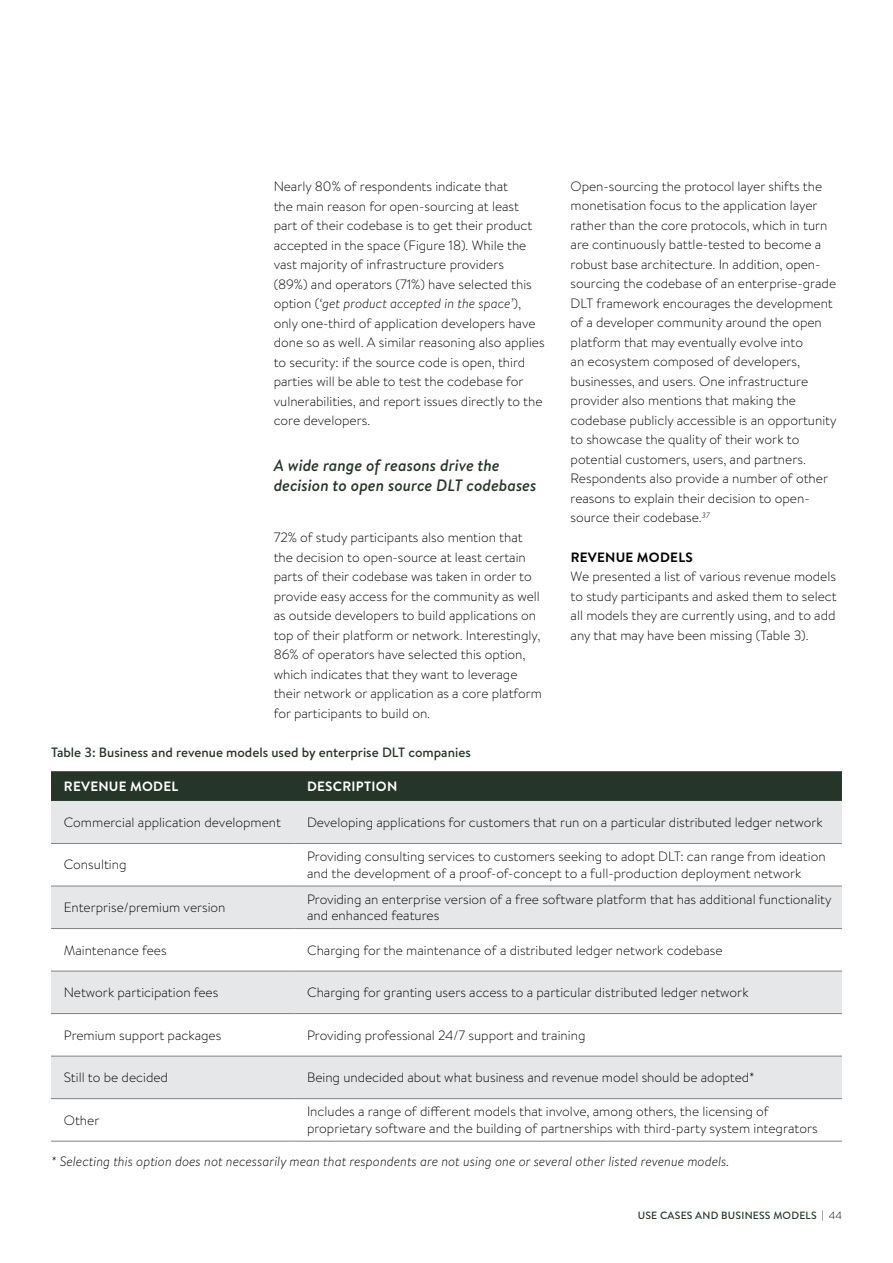
<style>
.page{position:relative;width:893px;height:1263px;background:#fff}
.page>*{position:absolute;margin:0;border:0;box-sizing:border-box;transform-origin:0 0}
.t1{font:italic 500 16.5px/19.8px "Brandon Text";color:#253528}
.t2{font:300 13.5px/19.5px "Brandon Text";color:#000}
.t3{font:italic 300 13.5px "Brandon Text";color:#000}
.t4{font:500 13.5px "Brandon Text";color:#253528}
.t5{font:700 13.5px "Brandon Text";letter-spacing:.02em;color:#fff}
.t6{font:700 13.5px "Brandon Text";letter-spacing:.02em;color:#000}
.t7{font:500 10.5px "Brandon Text";letter-spacing:.02em;color:#253528}
.s1{font-style:italic}
.s2{font-weight:300;color:#000}
</style>
<div class="page">
<div style="left:51px;top:771px;width:791px;height:30px;background:#253528"></div>
<svg style="left:51px;top:801px;width:791px;height:297px;fill:#e6e7e8"></svg>
<hr style="left:51px;top:843px;width:243px;height:1px;background:#808285">
<hr style="left:294px;top:843px;width:548px;height:1px;background:#808285">
<hr style="left:51px;top:886px;width:243px;height:1px;background:#808285">
<hr style="left:294px;top:886px;width:548px;height:1px;background:#808285">
<hr style="left:51px;top:928px;width:243px;height:1px;background:#808285">
<hr style="left:294px;top:928px;width:548px;height:1px;background:#808285">
<hr style="left:51px;top:971px;width:243px;height:1px;background:#808285">
<hr style="left:294px;top:971px;width:548px;height:1px;background:#808285">
<hr style="left:51px;top:1013px;width:243px;height:1px;background:#808285">
<hr style="left:294px;top:1013px;width:548px;height:1px;background:#808285">
<hr style="left:51px;top:1056px;width:243px;height:1px;background:#808285">
<hr style="left:294px;top:1056px;width:548px;height:1px;background:#808285">
<hr style="left:51px;top:1098px;width:243px;height:1px;background:#808285">
<hr style="left:294px;top:1098px;width:548px;height:1px;background:#808285">
<hr style="left:51px;top:1141px;width:243px;height:1px;background:#808285">
<hr style="left:294px;top:1141px;width:548px;height:1px;background:#808285">
<p class="t2" style="left:274px;top:176px;width:272px">Nearly 80% of respondents indicate that<br>the main reason for open-sourcing at least part of their codebase is to get their product accepted in the space (Figure 18). While the vast majority of infrastructure providers<br>(89%) and operators (71%) have selected this option (<span class="s1">‘get product accepted in the space’</span>), only one-third of application developers have done so as well. A similar reasoning also applies to security: if the source code is open, third parties will be able to test the codebase for vulnerabilities, and report issues directly to the core developers.</p>
<p class="t1" style="left:274px;top:455px;width:264px">A wide range of reasons drive the decision to open source DLT codebases</p>
<p class="t2" style="left:274px;top:527px;width:270px">72% of study participants also mention that the decision to open-source at least certain parts of their codebase was taken in order to provide easy access for the community as well as outside developers to build applications on top of their platform or network. Interestingly, 86% of operators have selected this option, which indicates that they want to leverage their network or application as a core platform for participants to build on.</p>
<p class="t4" style="left:51px;top:743px;width:421px">Table 3: Business and revenue models used by enterprise DLT companies</p>
<p class="t2" style="left:571px;top:176px;width:268px">Open-sourcing the protocol layer shifts the monetisation focus to the application layer rather than the core protocols, which in turn are continuously battle-tested to become a robust base architecture. In addition, open&shy;sourcing the codebase of an enterprise-grade DLT framework encourages the development of a developer community around the open platform that may eventually evolve into<br>an ecosystem composed of developers, businesses, and users. One infrastructure provider also mentions that making the codebase publicly accessible is an opportunity to showcase the quality of their work to potential customers, users, and partners.<br>Respondents also provide a number of other reasons to explain their decision to open&shy;source their codebase.<sup>37</sup></p>
<p class="t6" style="left:571px;top:547px;width:124px">REVENUE MODELS</p>
<p class="t2" style="left:571px;top:566px;width:268px;text-align:justify">We presented a list of various revenue models to study participants and asked them to select all models they are currently using, and to add any that may have been missing (Table 3).</p>
<p class="t5" style="left:64px;top:777px;width:116px">REVENUE MODEL</p>
<p class="t5" style="left:307px;top:777px;width:92px">DESCRIPTION</p>
<p class="t2" style="left:64px;top:812px;width:219px">Commercial application development</p>
<p class="t2" style="left:307px;top:812px;width:517px">Developing applications for customers that run on a particular distributed ledger network</p>
<p class="t2" style="left:64px;top:854px;width:64px">Consulting</p>
<p class="t2" style="left:307px;top:848px;width:520px;line-height:16.5px">Providing consulting services to customers seeking to adopt DLT: can range from ideation and the development of a proof-of-concept to a full-production deployment network</p>
<p class="t2" style="left:64px;top:897px;width:163px">Enterprise/premium version</p>
<p class="t2" style="left:307px;top:890px;width:526px;line-height:16.5px">Providing an enterprise version of a free software platform that has additional functionality and enhanced features</p>
<p class="t2" style="left:64px;top:940px;width:104px">Maintenance fees</p>
<p class="t2" style="left:307px;top:940px;width:417px">Charging for the maintenance of a distributed ledger network codebase</p>
<p class="t2" style="left:64px;top:982px;width:156px">Network participation fees</p>
<p class="t2" style="left:307px;top:982px;width:443px">Charging for granting users access to a particular distributed ledger network</p>
<p class="t2" style="left:64px;top:1025px;width:159px">Premium support packages</p>
<p class="t2" style="left:307px;top:1025px;width:280px">Providing professional 24/7 support and training</p>
<p class="t2" style="left:64px;top:1067px;width:106px">Still to be decided</p>
<p class="t2" style="left:307px;top:1067px;width:449px">Being undecided about what business and revenue model should be adopted*</p>
<p class="t2" style="left:64px;top:1110px;width:37px">Other</p>
<p class="t2" style="left:307px;top:1103px;width:512px;line-height:16.5px">Includes a range of different models that involve, among others, the licensing of proprietary software and the building of partnerships with third-party system integrators</p>
<p class="t3" style="left:51px;top:1152px;width:680px">* Selecting this option does not necessarily mean that respondents are not using one or several other listed revenue models.</p>
<p class="t7" style="left:638px;top:1208px;width:206px">USE CASES AND BUSINESS MODELS | <span class="s2">44</span></p>
</div>
